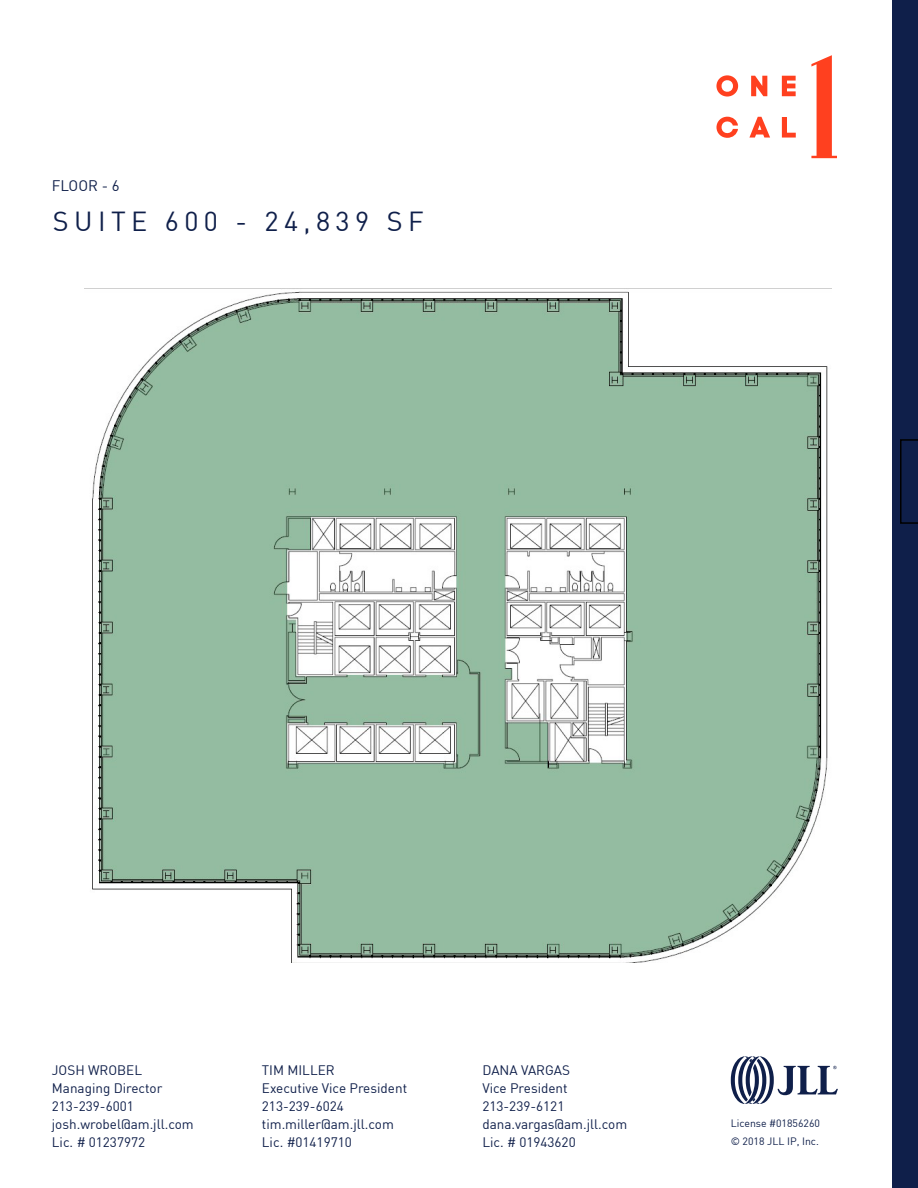
<style>
.page{position:relative;width:918px;height:1188px;background:#fff}
.page>*{position:absolute;margin:0;border:0;box-sizing:border-box;transform-origin:0 0}
.t1{font:27px "DIN";letter-spacing:.2em;color:#0f1f4a}
.t2{font:15px "DIN";color:#0f1f4a}
.t3{font:13.5px/18px "DIN";color:#0f1f4a}
.t4{font:13.5px "DIN";color:#0f1f4a}
.t5{font:10.5px/18px "DIN";color:#0f1f4a}
</style>
<div class="page">
<svg style="left:731px;top:1056px;width:107px;height:48px"></svg>
<svg style="left:716px;top:75px;width:22px;height:22px"></svg>
<svg style="left:751px;top:76px;width:16px;height:20px"></svg>
<svg style="left:782px;top:76px;width:14px;height:20px"></svg>
<svg style="left:716px;top:117px;width:22px;height:21px"></svg>
<svg style="left:749px;top:117px;width:21px;height:21px"></svg>
<svg style="left:782px;top:117px;width:14px;height:21px"></svg>
<svg style="left:811px;top:55px;width:26px;height:103px"></svg>
<div style="left:892px;top:0;width:26px;height:1188px;background:#0f1f4a"></div>
<svg style="left:900px;top:439px;width:18px;height:85px"></svg>
<img style="left:85px;top:288px;width:747px;height:675px">
<p class="t2" style="left:52px;top:176px;width:69px">FLOOR - 6</p>
<h1 class="t1" style="left:53px;top:204px;width:372px">SUITE 600 - 24,839 SF</h1>
<p class="t3" style="left:52px;top:1061px;width:143px">JOSH WROBEL<br>Managing Director<br>213-239-6001 josh.wrobel@am.jll.com<br>Lic. # 01237972</p>
<p class="t3" style="left:262px;top:1061px;width:147px">TIM MILLER<br>Executive Vice President<br>213-239-6024 tim.miller@am.jll.com<br>Lic. #01419710</p>
<p class="t4" style="left:482px;top:1062px;width:89px">DANA VARGAS</p>
<p class="t3" style="left:482px;top:1079px;width:146px">Vice President<br>213-239-6121 dana.vargas@am.jll.com<br>Lic. # 01943620</p>
<p class="t5" style="left:731px;top:1114px;width:91px">License #01856260 © 2018 JLL IP, Inc.</p>
</div>
